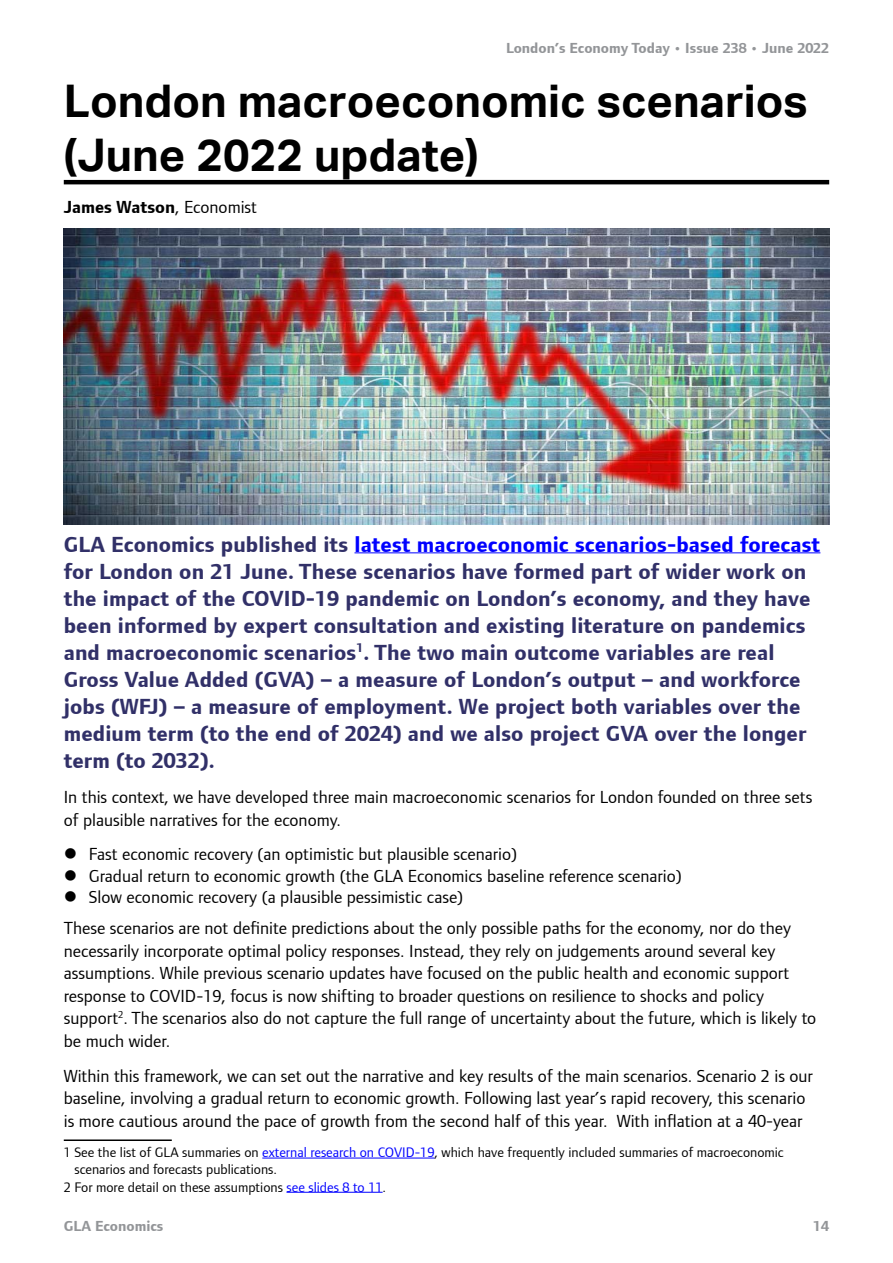
<style>
.page{position:relative;width:893px;height:1263px;background:#fff}
.page>*{position:absolute;margin:0;border:0;box-sizing:border-box;transform-origin:0 0}
.Supplement_and_Indic{font:700 45px/54.2px "Aktiv Grotesk";color:#000}
.Lead_paragraph{font:700 22.5px/27px "Foundry Form Sans";letter-spacing:.005em;color:#313068}
.Body_text{font:18px/22.5px "Foundry Form Sans";color:#000}
.Body_text-2{font:700 18px "Foundry Form Sans";color:#000}
.t1{font:700 15px "Foundry Form Sans";color:#939598}
.Footnote{font:14.25px/17.1px "Foundry Form Sans";color:#000}
.s1{font-weight:400}
.s2{color:#00f}
</style>
<div class="page">
<hr style="left:64px;top:180px;width:765px;height:4px;background:#000">
<hr style="left:354px;top:553px;width:466px;height:1px;background:#00f">
<hr style="left:64px;top:1139px;width:108px;height:2px;background:#000">
<hr style="left:262px;top:1158px;width:172px;height:1px;background:#00f">
<hr style="left:287px;top:1192px;width:96px;height:1px;background:#00f">
<img style="left:64px;top:228px;width:765px;height:297px">
<p class="t1" style="left:506px;top:40px;width:325px">London’s Economy Today • Issue 238 • June 2022</p>
<p class="Supplement_and_Indic" style="left:64px;top:75px;width:745px">London macroeconomic scenarios (June 2022 update)</p>
<p class="Body_text-2" style="left:64px;top:197px;width:195px">James Watson<span class="s1">, Economist</span></p>
<p class="Lead_paragraph" style="left:64px;top:531px;width:758px">GLA Economics published its <span class="s2">latest macroeconomic scenarios-based forecast </span>for London on 21 June. These scenarios have formed part of wider work on the impact of the COVID-19 pandemic on London’s economy, and they have been informed by expert consultation and existing literature on pandemics and macroeconomic scenarios<sup>1</sup>. The two main outcome variables are real Gross Value Added (GVA) – a measure of London’s output – and workforce jobs (WFJ) – a measure of employment. We project both variables over the medium term (to the end of 2024) and we also project GVA over the longer term (to 2032).</p>
<p class="Body_text" style="left:64px;top:786px;width:750px">In this context, we have developed three main macroeconomic scenarios for London founded on three sets of plausible narratives for the economy.</p>
<p class="Body_text" style="left:89px;top:842px;width:430px">Fast economic recovery (an optimistic but plausible scenario)</p>
<p class="Body_text" style="left:89px;top:864px;width:594px">Gradual return to economic growth (the GLA Economics baseline reference scenario)</p>
<p class="Body_text" style="left:89px;top:886px;width:376px">Slow economic recovery (a plausible pessimistic case)</p>
<p class="Body_text" style="left:64px;top:917px;width:754px">These scenarios are not definite predictions about the only possible paths for the economy, nor do they necessarily incorporate optimal policy responses. Instead, they rely on judgements around several key assumptions. While previous scenario updates have focused on the public health and economic support response to COVID-19, focus is now shifting to broader questions on resilience to shocks and policy support<sup>2</sup>. The scenarios also do not capture the full range of uncertainty about the future, which is likely to be much wider.</p>
<p class="Body_text" style="left:64px;top:1064px;width:751px">Within this framework, we can set out the narrative and key results of the main scenarios. Scenario 2 is our baseline, involving a gradual return to economic growth. Following last year’s rapid recovery, this scenario is more cautious around the pace of growth from the second half of this year. With inflation at a 40-year</p>
<p class="Footnote" style="left:74px;top:1144px;width:711px;text-indent:-11px">1 See the list of GLA summaries on <span class="s2">external research on COVID-19</span>, which have frequently included summaries of macroeconomic scenarios and forecasts publications.</p>
<p class="Footnote" style="left:64px;top:1178px;width:324px">2 For more detail on these assumptions <span class="s2">see slides 8 to 11</span>.</p>
<p class="t1" style="left:64px;top:1218px;width:101px">GLA Economics</p>
<p class="t1" style="left:813px;top:1218px;width:17px">14</p>
</div>
